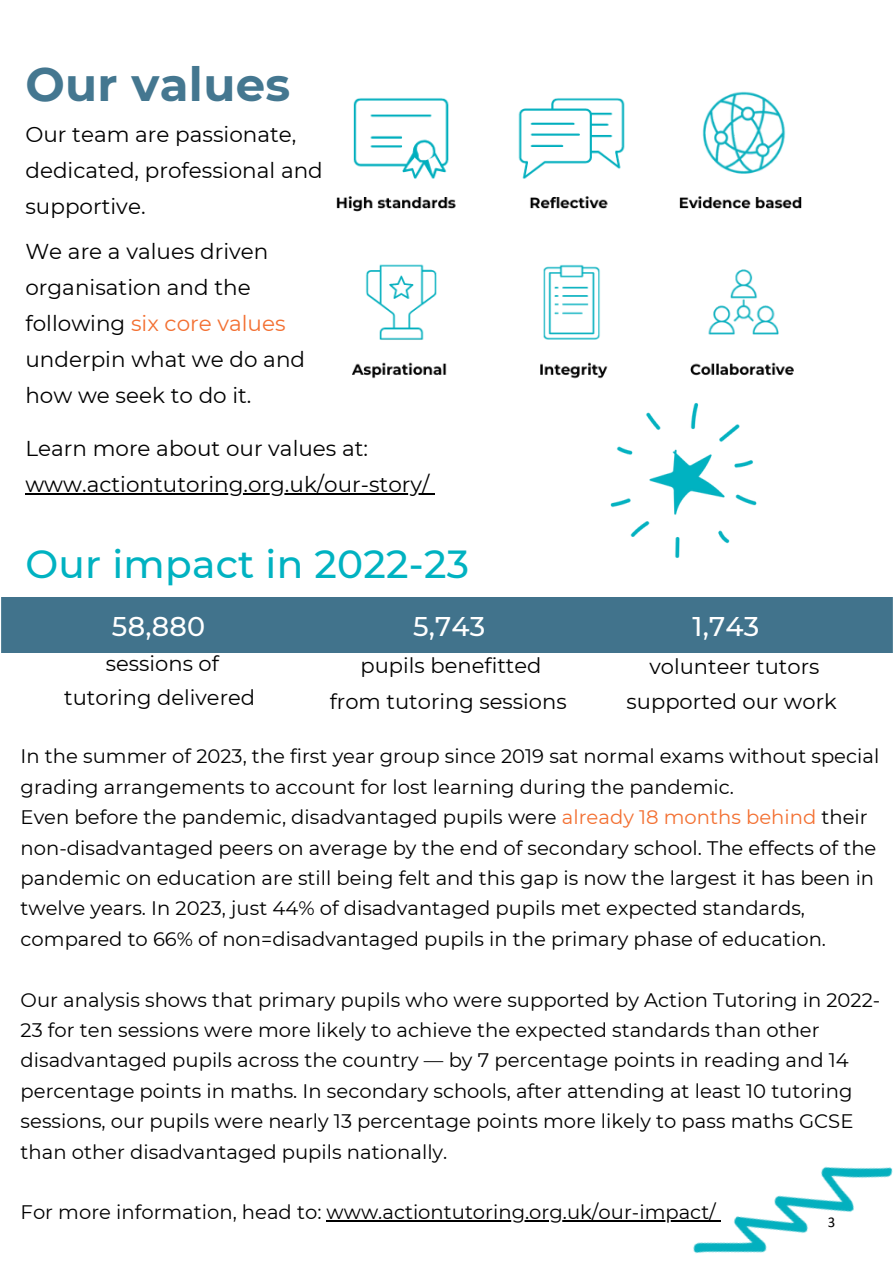
<style>
.page{position:relative;width:894px;height:1264px;background:#fff}
.page>*{position:absolute;margin:0;border:0;box-sizing:border-box;transform-origin:0 0}
.t1{font:700 46.65px "Montserrat";letter-spacing:.005em;color:#447790}
.t2{font:500 39px "Montserrat";letter-spacing:.005em;color:#00b2c1}
.t3{font:500 27px "Montserrat";letter-spacing:.005em;color:#fff}
.t4{font:21.45px/36px "Montserrat";color:#000}
.t5{font:21.45px "Montserrat";color:#f37032}
.t6{font:21px/34.8px "Montserrat";color:#000;text-align:center}
.t7{font:19.5px/30.3px "Montserrat";color:#000}
.t8{font:15px "Calibri";color:#000}
.s1{color:#000}
.s2{color:#f37032}
</style>
<div class="page">
<div style="left:1px;top:597px;width:892px;height:55px;background:#41738c"></div>
<img style="left:336px;top:91px;width:466px;height:288px">
<img style="left:610px;top:403px;width:147px;height:155px">
<img style="left:670px;top:1166px;width:223px;height:88px">
<hr style="left:25px;top:493px;width:404px;height:1px;background:#000">
<hr style="left:326px;top:1220px;width:389px;height:1px;background:#000">
<p class="t1" style="left:25px;top:55px;width:266px">Our values</p>
<p class="t4" style="left:25px;top:117px;width:272px">Our team are passionate,</p>
<p class="t4" style="left:25px;top:153px;width:299px">dedicated, professional and supportive.</p>
<p class="t4" style="left:25px;top:234px;width:244px">We are a values driven</p>
<p class="t4" style="left:25px;top:270px;width:227px">organisation and the</p>
<p class="t5" style="left:25px;top:310px;width:262px"><span class="s1">following</span> six core values</p>
<p class="t4" style="left:25px;top:342px;width:281px">underpin what we do and</p>
<h1 class="t4" style="left:25px;top:378px;width:227px">how we seek to do it.</h1>
<p class="t4" style="left:25px;top:430px;width:344px">Learn more about our values at:</p>
<h2 class="t4" style="left:25px;top:466px;width:405px">www.actiontutoring.org.uk/our-story/</h2>
<h2 class="t2" style="left:25px;top:540px;width:445px">Our impact in 2022-23</h2>
<p class="t3" style="left:112px;top:609px;width:95px">58,880</p>
<p class="t6" style="left:64px;top:645px;width:192px">sessions of tutoring delivered</p>
<p class="t3" style="left:413px;top:609px;width:74px">5,743</p>
<p class="t3" style="left:692px;top:609px;width:68px">1,743</p>
<p class="t6" style="left:330px;top:647px;width:238px;line-height:36px">pupils benefitted from tutoring sessions</p>
<p class="t6" style="left:626px;top:649px;width:212px">volunteer tutors supported our work</p>
<h2 class="t7" style="left:21px;top:741px;width:859px">In the summer of 2023, the first year group since 2019 sat normal exams without special grading arrangements to account for lost learning during the pandemic.</h2>
<p class="t7" style="left:21px;top:802px;width:857px">Even before the pandemic, disadvantaged pupils were <span class="s2">already 18 months behind</span> their non-disadvantaged peers on average by the end of secondary school. The effects of the pandemic on education are still being felt and this gap is now the largest it has been in twelve years. In 2023, just 44% of disadvantaged pupils met expected standards, compared to 66% of non=disadvantaged pupils in the primary phase of education.</p>
<p class="t7" style="left:21px;top:984px;width:861px">Our analysis shows that primary pupils who were supported by Action Tutoring in 2022- 23 for ten sessions were more likely to achieve the expected standards than other disadvantaged pupils across the country — by 7 percentage points in reading and 14 percentage points in maths. In secondary schools, after attending at least 10 tutoring sessions, our pupils were nearly 13 percentage points more likely to pass maths GCSE than other disadvantaged pupils nationally.</p>
<p class="t7" style="left:21px;top:1197px;width:696px">For more information, head to: www.actiontutoring.org.uk/our-impact/</p>
<p class="t8" style="left:827px;top:1215px;width:9px">3</p>
</div>
